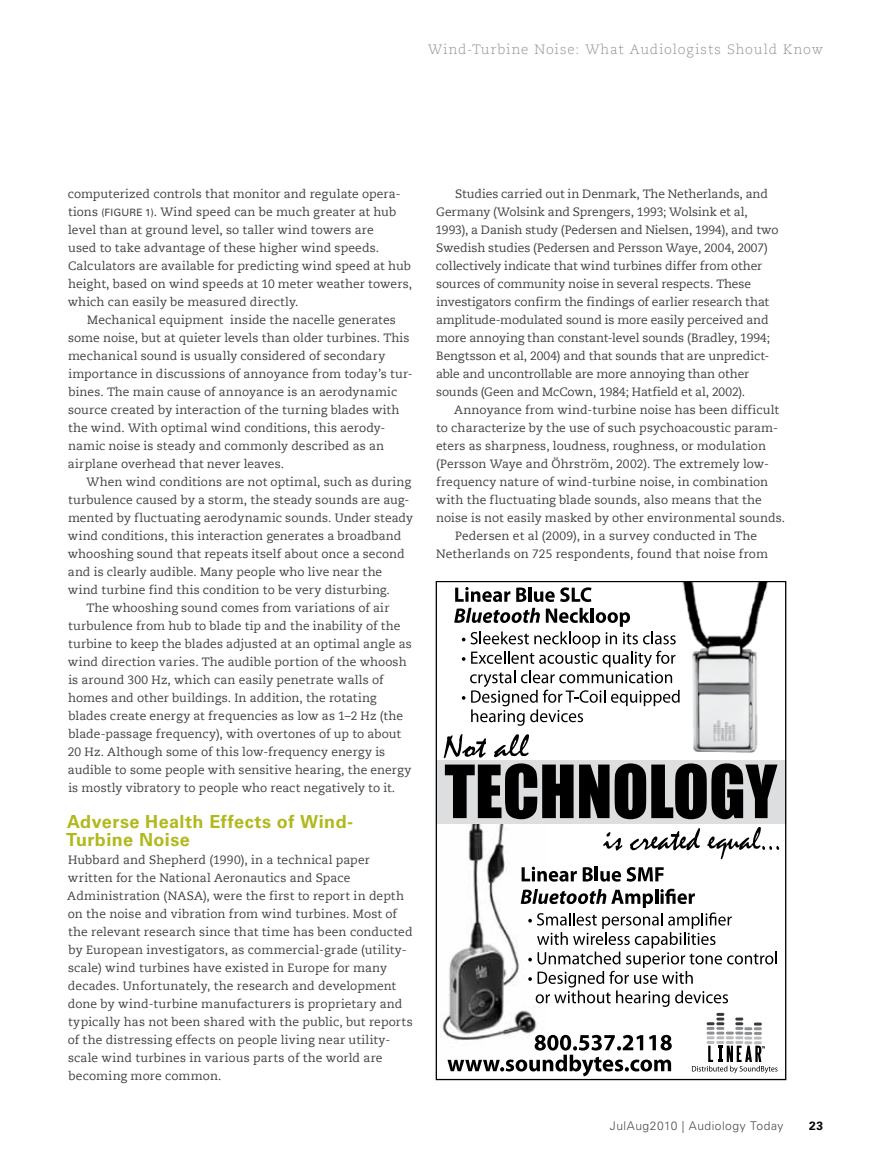
<style>
.page{position:relative;width:878px;height:1175px;background:#fff}
.page>*{position:absolute;margin:0;border:0;box-sizing:border-box;transform-origin:0 0}
.t1{font:700 18px/18px "Univers LT Std";letter-spacing:.025em;color:#b0b91d}
.t2{font:300 13.5px "Caecilia Com 45";letter-spacing:.07em;color:#939598}
.t3{font:12px/18px "Caecilia Com 55 Roman";letter-spacing:.005em;color:#414042}
.t4{font:300 12px "Univers LT Std";letter-spacing:.04em;color:#4d4d4f}
.t5{font:700 12px "Univers LT Std";color:#000}
.t6{font:10.2px "Univers LT Std";color:#414042}
.s1{font-family:"Caecilia Com 55 Roman";font-size:12px}
.s2{font-family:"Univers LT Std";font-size:10.2px}
</style>
<div class="page">
<img style="left:438px;top:823px;width:108px;height:213px">
<div style="left:436px;top:759px;width:349px;height:64px;background:#dddee0"></div>
<img style="left:679px;top:583px;width:89px;height:169px">
<svg style="left:603px;top:832px;width:19px;height:18px"></svg>
<svg style="left:629px;top:828px;width:71px;height:22px"></svg>
<svg style="left:707px;top:827px;width:72px;height:32px"></svg>
<svg style="left:444px;top:734px;width:129px;height:85px"></svg>
<svg style="left:579px;top:763px;width:198px;height:56px"></svg>
<svg style="left:455px;top:587px;width:55px;height:15px"></svg>
<svg style="left:516px;top:587px;width:10px;height:15px"></svg>
<hr style="left:528px;top:587px;width:3px;height:15px;background:#000">
<svg style="left:534px;top:591px;width:20px;height:11px"></svg>
<svg style="left:560px;top:587px;width:31px;height:15px"></svg>
<svg style="left:454px;top:608px;width:225px;height:117px"></svg>
<svg style="left:521px;top:866px;width:72px;height:15px"></svg>
<hr style="left:595px;top:866px;width:3px;height:15px;background:#000">
<svg style="left:600px;top:867px;width:63px;height:14px"></svg>
<svg style="left:447px;top:888px;width:330px;height:188px"></svg>
<p class="t2" style="left:428px;top:40px;width:396px">Wind-Turbine Noise: What Audiologists Should Know</p>
<p class="t3" style="left:68px;top:185px;width:334px">computerized controls that monitor and regulate opera-</p>
<p class="t6" style="left:68px;top:206px;width:54px"><span class="s1">tions</span> (FIGURE</p>
<p class="t3" style="left:145px;top:203px;width:252px"><span class="s2">1)</span>. Wind speed can be much greater at hub</p>
<p class="t3" style="left:68px;top:221px;width:307px">level than at ground level, so taller wind towers are</p>
<p class="t3" style="left:68px;top:239px;width:312px">used to take advantage of these higher wind speeds.</p>
<p class="t3" style="left:68px;top:257px;width:344px">Calculators are available for predicting wind speed at hub</p>
<p class="t3" style="left:68px;top:275px;width:345px">height, based on wind speeds at 10 meter weather towers,</p>
<p class="t3" style="left:68px;top:293px;width:232px">which can easily be measured directly.</p>
<p class="t3" style="left:87px;top:311px;width:310px">Mechanical equipment inside the nacelle generates</p>
<p class="t3" style="left:68px;top:329px;width:343px">some noise, but at quieter levels than older turbines. This</p>
<p class="t3" style="left:68px;top:347px;width:319px">mechanical sound is usually considered of secondary</p>
<p class="t3" style="left:68px;top:365px;width:346px">importance in discussions of annoyance from today’s tur-</p>
<p class="t3" style="left:68px;top:383px;width:330px">bines. The main cause of annoyance is an aerodynamic</p>
<p class="t3" style="left:68px;top:401px;width:333px">source created by interaction of the turning blades with</p>
<p class="t3" style="left:68px;top:419px;width:319px">the wind. With optimal wind conditions, this aerody-</p>
<p class="t3" style="left:68px;top:437px;width:317px">namic noise is steady and commonly described as an</p>
<p class="t3" style="left:68px;top:455px;width:218px">airplane overhead that never leaves.</p>
<p class="t3" style="left:86px;top:473px;width:326px">When wind conditions are not optimal, such as during</p>
<p class="t3" style="left:68px;top:491px;width:343px">turbulence caused by a storm, the steady sounds are aug-</p>
<p class="t3" style="left:68px;top:509px;width:346px">mented by fluctuating aerodynamic sounds. Under steady</p>
<p class="t3" style="left:68px;top:527px;width:335px">wind conditions, this interaction generates a broadband</p>
<p class="t3" style="left:68px;top:545px;width:338px">whooshing sound that repeats itself about once a second</p>
<p class="t3" style="left:68px;top:563px;width:316px">and is clearly audible. Many people who live near the</p>
<p class="t3" style="left:68px;top:581px;width:323px">wind turbine find this condition to be very disturbing.</p>
<p class="t3" style="left:86px;top:599px;width:304px">The whooshing sound comes from variations of air</p>
<p class="t3" style="left:68px;top:617px;width:334px">turbulence from hub to blade tip and the inability of the</p>
<p class="t3" style="left:68px;top:635px;width:345px">turbine to keep the blades adjusted at an optimal angle as</p>
<p class="t3" style="left:68px;top:653px;width:340px">wind direction varies. The audible portion of the whoosh</p>
<p class="t3" style="left:68px;top:671px;width:317px">is around 300 Hz, which can easily penetrate walls of</p>
<p class="t3" style="left:68px;top:689px;width:310px">homes and other buildings. In addition, the rotating</p>
<p class="t3" style="left:68px;top:707px;width:336px">blades create energy at frequencies as low as 1–2 Hz (the</p>
<p class="t3" style="left:68px;top:725px;width:334px">blade-passage frequency), with overtones of up to about</p>
<p class="t3" style="left:68px;top:743px;width:319px">20 Hz. Although some of this low-frequency energy is</p>
<p class="t3" style="left:68px;top:761px;width:345px">audible to some people with sensitive hearing, the energy</p>
<p class="t3" style="left:68px;top:779px;width:328px">is mostly vibratory to people who react negatively to it.</p>
<p class="t1" style="left:66px;top:813px;width:288px">Adverse Health Effects of Wind-<br>Turbine Noise</p>
<p class="t3" style="left:67px;top:851px;width:347px">Hubbard and Shepherd (1990), in a technical paper written for the National Aeronautics and Space Administration (NASA), were the first to report in depth on the noise and vibration from wind turbines. Most of the relevant research since that time has been conducted by European investigators, as commercial-grade (utility&shy;scale) wind turbines have existed in Europe for many decades. Unfortunately, the research and development done by wind-turbine manufacturers is proprietary and typically has not been shared with the public, but reports of the distressing effects on people living near utility&shy;scale wind turbines in various parts of the world are becoming more common.</p>
<p class="t3" style="left:455px;top:185px;width:314px">Studies carried out in Denmark, The Netherlands, and</p>
<p class="t3" style="left:436px;top:203px;width:313px">Germany (Wolsink and Sprengers, 1993; Wolsink et al,</p>
<p class="t3" style="left:435px;top:221px;width:345px">1993), a Danish study (Pedersen and Nielsen, 1994), and two</p>
<p class="t3" style="left:436px;top:239px;width:333px">Swedish studies (Pedersen and Persson Waye, 2004, 2007)</p>
<p class="t3" style="left:436px;top:257px;width:328px">collectively indicate that wind turbines differ from other</p>
<p class="t3" style="left:436px;top:275px;width:316px">sources of community noise in several respects. These</p>
<p class="t3" style="left:436px;top:293px;width:334px">investigators confirm the findings of earlier research that</p>
<p class="t3" style="left:436px;top:311px;width:334px">amplitude-modulated sound is more easily perceived and</p>
<p class="t3" style="left:436px;top:329px;width:335px">more annoying than constant-level sounds (Bradley, 1994;</p>
<p class="t3" style="left:436px;top:347px;width:334px">Bengtsson et al, 2004) and that sounds that are unpredict-</p>
<p class="t3" style="left:436px;top:365px;width:315px">able and uncontrollable are more annoying than other</p>
<p class="t3" style="left:436px;top:383px;width:310px">sounds (Geen and McCown, 1984; Hatfield et al, 2002).</p>
<p class="t3" style="left:454px;top:401px;width:326px">Annoyance from wind-turbine noise has been difficult</p>
<p class="t3" style="left:436px;top:419px;width:343px">to characterize by the use of such psychoacoustic param-</p>
<p class="t3" style="left:436px;top:437px;width:331px">eters as sharpness, loudness, roughness, or modulation</p>
<p class="t3" style="left:436px;top:455px;width:334px">(Persson Waye and Öhrström, 2002). The extremely low-</p>
<p class="t3" style="left:436px;top:473px;width:333px">frequency nature of wind-turbine noise, in combination</p>
<p class="t3" style="left:436px;top:491px;width:327px">with the fluctuating blade sounds, also means that the</p>
<p class="t3" style="left:436px;top:509px;width:350px">noise is not easily masked by other environmental sounds.</p>
<p class="t3" style="left:455px;top:527px;width:303px">Pedersen et al (2009), in a survey conducted in The</p>
<p class="t3" style="left:436px;top:545px;width:333px">Netherlands on 725 respondents, found that noise from</p>
<p class="t4" style="left:610px;top:1118px;width:175px">JulAug2010 | Audiology Today</p>
<p class="t5" style="left:809px;top:1118px;width:15px">23</p>
</div>
